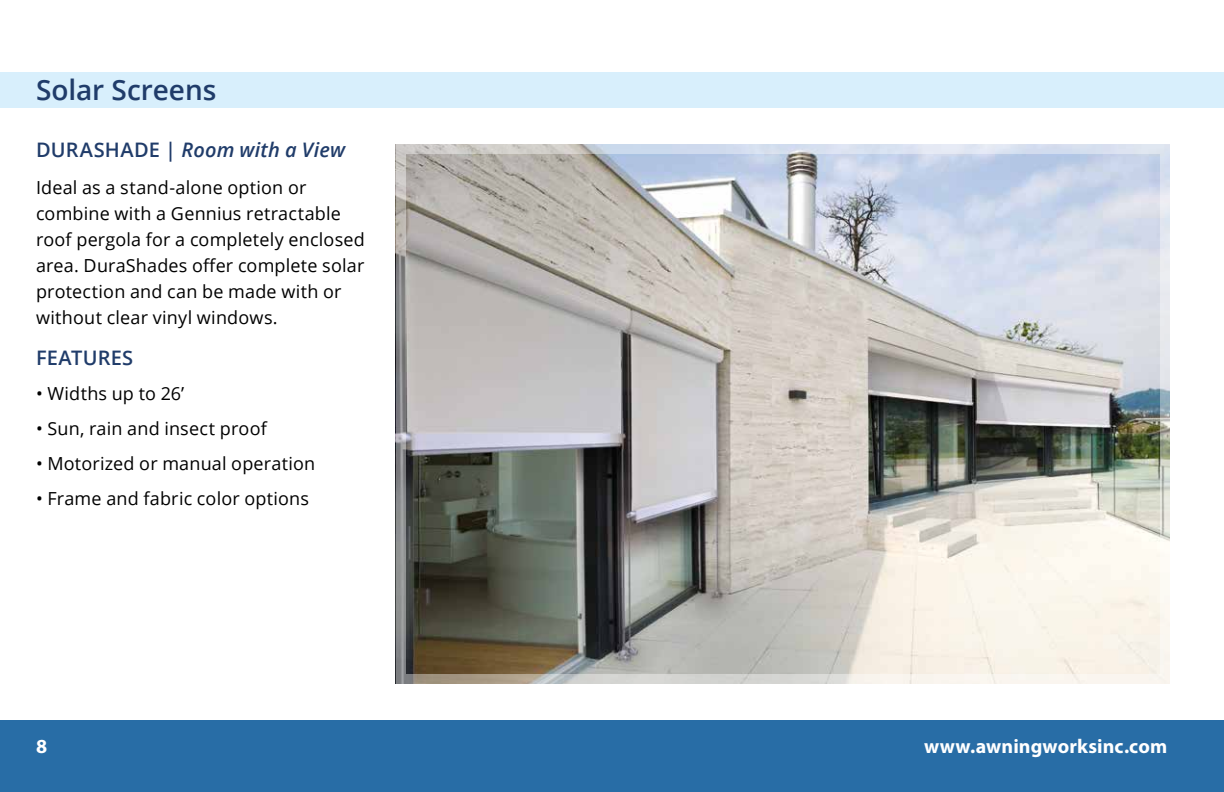
<style>
.page{position:relative;width:1224px;height:792px;background:#fff}
.page>*{position:absolute;margin:0;border:0;box-sizing:border-box;transform-origin:0 0}
.t1{font:600 28px "Open Sans";color:#203c6a}
.t2{font:700 20px "Myriad Pro";letter-spacing:.005em;color:#fff}
.t3{font:italic 600 20px "Open Sans";letter-spacing:.01em;color:#203c6a}
.t4{font:600 20px "Open Sans";letter-spacing:.015em;color:#203c6a}
.t5{font:18px/26px "Open Sans";letter-spacing:.01em;color:#000}
.s1{font-style:normal}
</style>
<div class="page">
<div style="left:0;top:720px;width:1224px;height:72px;background:#286da6"></div>
<div style="left:0;top:72px;width:1224px;height:36px;background:#d8effc"></div>
<img style="left:407px;top:155px;width:752px;height:518px">
<div style="left:396px;top:144px;width:774px;height:540px;border:10px solid #fff"></div>
<h1 class="t1" style="left:36px;top:71px;width:182px">Solar Screens</h1>
<p class="t3" style="left:36px;top:136px;width:311px"><span class="s1">DURASHADE |</span> Room with a View</p>
<p class="t5" style="left:36px;top:174px;width:330px">Ideal as a stand-alone option or combine with a Gennius retractable roof pergola for a completely enclosed area. DuraShades offer complete solar protection and can be made with or without clear vinyl windows.</p>
<p class="t4" style="left:36px;top:344px;width:99px">FEATURES</p>
<p class="t5" style="left:36px;top:380px;width:150px">• Widths up to 26’</p>
<p class="t5" style="left:36px;top:415px;width:232px">• Sun, rain and insect proof</p>
<p class="t5" style="left:36px;top:450px;width:281px">• Motorized or manual operation</p>
<p class="t5" style="left:36px;top:485px;width:275px">• Frame and fabric color options</p>
<p class="t2" style="left:36px;top:733px;width:13px">8</p>
<p class="t2" style="left:924px;top:733px;width:245px">www.awningworksinc.com</p>
</div>
